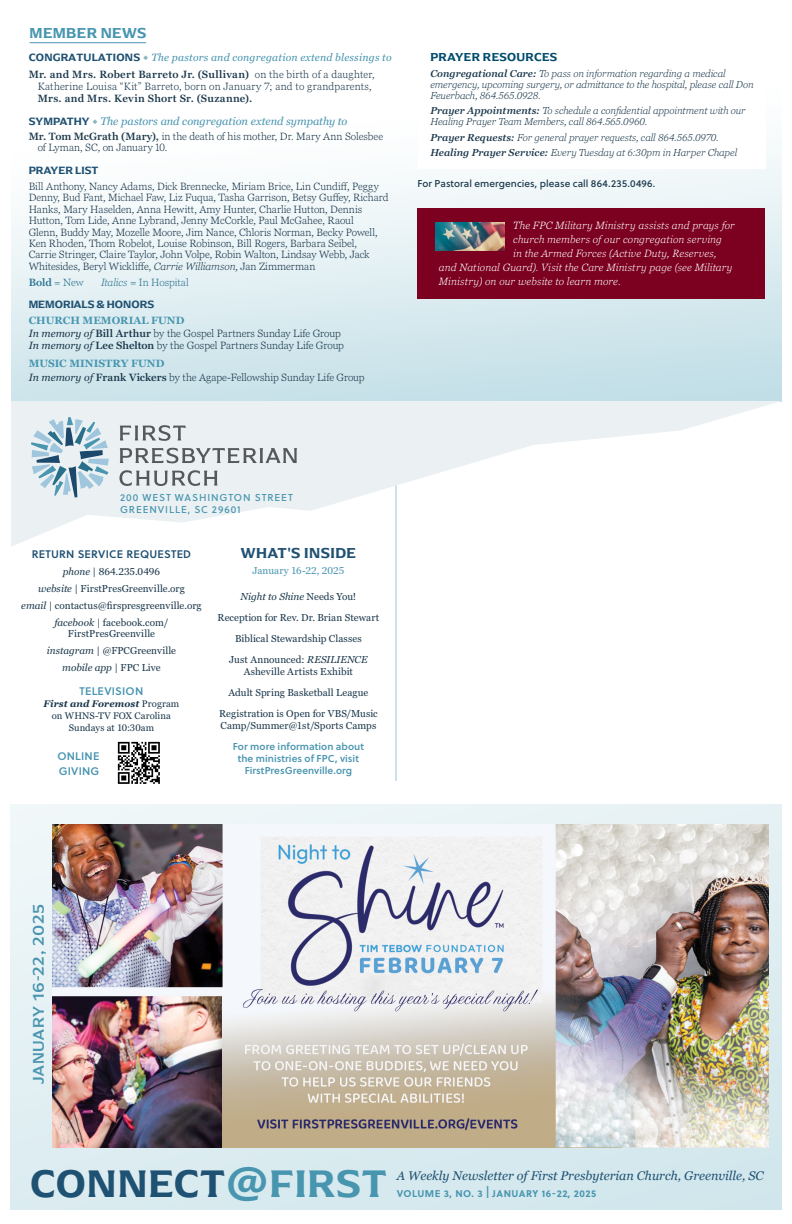
<style>
.page{position:relative;width:792px;height:1224px;background:#fff}
.page>*{position:absolute;margin:0;border:0;box-sizing:border-box;transform-origin:0 0}
.t1{font:600 40px "Arpona";letter-spacing:.025em;color:#1f5172}
.t2{font:500 16px "Arpona";letter-spacing:.03em;color:#4a95af}
.Para{font:600 15px "Arpona";letter-spacing:.03em;color:#1f5172}
.t3{font:600 15px "Arpona";letter-spacing:.025em;color:#4895b0}
.t4{font:italic 12.6px "Georgia";color:#1f5172}
.SubSubtitle{font:600 12px "Arpona";letter-spacing:.025em;color:#004b6c}
.SubSubtitle-2{font:italic 11px "Georgia Pro";letter-spacing:-.005em;color:#4895b0}
.t5{font:600 11px "Arpona";color:#1f5172}
.Subsubtitle{font:11px "Soleil Sb";letter-spacing:.02em;color:#1f5172}
.Subsubtitle-2{font:11px "Soleil Sb";letter-spacing:.02em;color:#4895b0}
.SubSubtitle-3{font:300 10.5px/11.4px "Georgia Pro";color:#1a374b}
.t6{font:italic 300 10.5px "Georgia Pro";letter-spacing:.015em;color:#fff}
.SubSubtitle-4{font:300 10.5px/12px "Georgia Pro";letter-spacing:.02em;color:#1a374b}
.SubSubtitle-5{font:italic 10.5px "Georgia Pro";letter-spacing:.02em;color:#4895b0}
.t7{font:700 10.5px "Georgia Pro";color:#4895b0}
.t8{font:300 10.5px "Georgia Pro";color:#2c7391}
.t9{font:600 10.5px "Georgia Pro";color:#2c7391}
.t10{font:italic 300 10px/11px "Georgia Pro";letter-spacing:-.005em;color:#1a374b}
.Para-2{font:10px/12px "Georgia Pro";letter-spacing:.005em;color:#1a374b;text-align:center}
.Para-3{font:10px/12px "Soleil Sb";letter-spacing:.005em;color:#4895b0;text-align:center}
.Ministry_heading{font:10px "Soleil Bk";letter-spacing:.005em;color:#19374b}
.Para-4{font:10px "Soleil Bk";letter-spacing:.09em;color:#4895b0}
.Para-5{font:italic 10px "Georgia Pro";letter-spacing:-.005em;color:#1a374b}
.Subsubtitle-3{font:10px "Georgia Pro";color:#4895b0}
.t11{font:700 9.8px "Soleil";letter-spacing:.05em;color:#4895b0}
.Para-6{font:9.5px "Georgia Pro";letter-spacing:.01em;color:#1a374b}
.Para-7{font:italic 700 9.5px "Georgia Pro";letter-spacing:.01em;color:#1a374b}
.s1{font-family:"Arpona";font-weight:600;font-style:normal;font-size:11px;color:#1f5172}
.s2{font-family:"Arpona";font-weight:600;font-style:normal;font-size:11px;color:#88b5c1}
.s3{font-weight:600}
.s4{font-family:"Arpona";font-weight:600;font-style:normal;color:#1f5172}
.s5{font-family:"Arpona";font-weight:600;font-style:normal;color:#88b5c1}
.s6{font-style:italic}
.s7{font-weight:300}
.s8{font-weight:400;font-style:italic}
.s9{font-style:normal}
.s10{font-weight:400;font-style:normal}
.s11{color:#4895b0}
.s12{font-size:11.7px}
</style>
<div class="page">
<img style="left:10px;top:805px;width:772px;height:405px">
<img style="left:11px;top:42px;width:771px;height:359px">
<hr style="left:396px;top:467px;width:1px;height:314px;background:#98c7d4">
<svg style="left:11px;top:401px;width:771px;height:150px"></svg>
<img style="left:117px;top:741px;width:43px;height:43px">
<hr style="left:30px;top:42px;width:116px;height:1px;background:#4895b0">
<svg style="left:31px;top:417px;width:78px;height:81px;background:#b7ced9"></svg>
<svg style="left:120px;top:425px;width:66px;height:16px"></svg>
<svg style="left:120px;top:448px;width:177px;height:15px;background:#b2b6b8"></svg>
<svg style="left:119px;top:470px;width:98px;height:16px;background:#babec0"></svg>
<div style="left:418px;top:209px;width:347px;height:90px;background:#7c001f"></div>
<img style="left:435px;top:222px;width:69px;height:29px">
<div style="left:418px;top:42px;width:347px;height:127px;background:#fff"></div>
<img style="left:52px;top:825px;width:716px;height:322px">
<p class="t3" style="left:30px;top:24px;width:118px">MEMBER NEWS</p>
<p class="SubSubtitle-5" style="left:29px;top:52px;width:364px"><span class="s1">CONGRATULATIONS</span> <span class="s2">•</span> The pastors and congregation extend blessings to</p>
<p class="SubSubtitle-4" style="left:38px;top:68px;width:338px;text-indent:-9px"><span class="s3">Mr. and Mrs. Robert Barreto Jr. (Sullivan)</span> on the birth of a daughter,<br>Katherine Louisa “Kit” Barreto, born on January 7; and to grandparents,<br><span class="s3">Mrs. and Mrs. Kevin Short Sr. (Suzanne).</span></p>
<p class="SubSubtitle-2" style="left:29px;top:115px;width:320px"><span class="s4">SYMPATHY</span> <span class="s5">•</span> The pastors and congregation extend sympathy to</p>
<p class="SubSubtitle-3" style="left:38px;top:131px;width:347px;text-indent:-9px"><span class="s3">Mr. Tom McGrath (Mary),</span> in the death of his mother, Dr. Mary Ann Solesbee of Lyman, SC, on January 10.</p>
<p class="t5" style="left:29px;top:164px;width:71px">PRAYER LIST</p>
<p class="SubSubtitle-3" style="left:29px;top:181px;width:362px">Bill Anthony, Nancy Adams, Dick Brennecke, Miriam Brice, Lin Cundiff, Peggy Denny, Bud Fant, Michael Faw, Liz Fuqua, Tasha Garrison, Betsy Guffey, Richard Hanks, Mary Haselden, Anna Hewitt, Amy Hunter, Charlie Hutton, Dennis Hutton, Tom Lide, Anne Lybrand, Jenny McCorkle, Paul McGahee, Raoul<br>Glenn, Buddy May, Mozelle Moore, Jim Nance, Chloris Norman, Becky Powell, Ken Rhoden, Thom Robelot, Louise Robinson, Bill Rogers, Barbara Seibel,<br>Carrie Stringer, Claire Taylor, John Volpe, Robin Walton, Lindsay Webb, Jack Whitesides, Beryl Wickliffe, <span class="s6">Carrie Williamson,</span> Jan Zimmerman</p>
<p class="t9" style="left:29px;top:276px;width:57px">Bold <span class="s7">= New</span></p>
<p class="t8" style="left:101px;top:276px;width:89px"><span class="s6">Italics</span> = In Hospital</p>
<p class="t5" style="left:29px;top:298px;width:127px">MEMORIALS &amp; HONORS</p>
<p class="t7" style="left:29px;top:315px;width:157px">CHURCH MEMORIAL FUND</p>
<p class="SubSubtitle-3" style="left:29px;top:328px;width:314px"><span class="s8">In memory of</span> <span class="s3">Bill Arthur</span> by the Gospel Partners Sunday Life Group</p>
<p class="SubSubtitle-3" style="left:29px;top:340px;width:317px"><span class="s8">In memory of</span> <span class="s3">Lee Shelton</span> by the Gospel Partners Sunday Life Group</p>
<p class="t7" style="left:29px;top:358px;width:137px">MUSIC MINISTRY FUND</p>
<p class="SubSubtitle-3" style="left:29px;top:372px;width:337px"><span class="s8">In memory of</span> <span class="s3">Frank Vickers</span> by the Agape-Fellowship Sunday Life Group</p>
<p class="SubSubtitle" style="left:430px;top:49px;width:129px">PRAYER RESOURCES</p>
<p class="t10" style="left:430px;top:68px;width:325px"><span class="s3">Congregational Care:</span> To pass on information regarding a medical emergency, upcoming surgery, or admittance to the hospital, please call Don<br>Feuerbach, 864.565.0928.</p>
<p class="t10" style="left:430px;top:105px;width:317px"><span class="s3">Prayer Appointments:</span> To schedule a confidential appointment with our<br>Healing Prayer Team Members, call 864.565.0960.</p>
<p class="t10" style="left:430px;top:132px;width:290px"><span class="s3">Prayer Requests:</span> For general prayer requests, call 864.565.0970.</p>
<p class="t10" style="left:430px;top:147px;width:308px"><span class="s3">Healing Prayer Service:</span> Every Tuesday at 6:30pm in Harper Chapel</p>
<p class="Ministry_heading" style="left:417px;top:176px;width:240px">For Pastoral emergencies, please call 864.235.0496.</p>
<p class="t6" style="left:513px;top:219px;width:223px">The FPC Military Ministry assists and prays for</p>
<p class="t6" style="left:513px;top:233px;width:210px">church members of our congregation serving</p>
<p class="t6" style="left:513px;top:247px;width:205px">in the Armed Forces (Active Duty, Reserves,</p>
<p class="t6" style="left:439px;top:261px;width:295px">and National Guard). Visit the Care Ministry page (see Military</p>
<p class="t6" style="left:439px;top:275px;width:183px">Ministry) on our website to learn more.</p>
<p class="Para-4" style="left:120px;top:489px;width:174px">200 WEST WASHINGTON STREET</p>
<p class="Para-4" style="left:120px;top:501px;width:122px">GREENVILLE, SC 29601</p>
<p class="Subsubtitle" style="left:32px;top:546px;width:161px">RETURN SERVICE REQUESTED</p>
<p class="Para-2" style="left:63px;top:566px;width:99px"><span class="s6">phone</span> | 864.235.0496</p>
<p class="Para-2" style="left:38px;top:583px;width:148px"><span class="s6">website</span> | FirstPresGreenville.org</p>
<p class="Para-2" style="left:21px;top:600px;width:182px"><span class="s6">email</span> | contactus@firspresgreenville.org</p>
<p class="Para-2" style="left:54px;top:618px;width:116px;line-height:11px"><span class="s6">facebook |</span> facebook.com/<br>FirstPresGreenville</p>
<p class="Para-2" style="left:47px;top:645px;width:131px"><span class="s6">instagram</span> | @FPCGreenville</p>
<p class="Para-5" style="left:62px;top:662px;width:100px">mobile app <span class="s9">| FPC Live</span></p>
<p class="Subsubtitle-2" style="left:80px;top:683px;width:65px">TELEVISION</p>
<p class="Para-7" style="left:44px;top:698px;width:137px">First and Foremost <span class="s10">Program</span></p>
<p class="Para-6" style="left:52px;top:710px;width:121px">on WHNS-TV FOX Carolina</p>
<p class="Para-6" style="left:69px;top:722px;width:87px">Sundays at 10:30am</p>
<p class="Subsubtitle-2" style="left:57px;top:748px;width:43px">ONLINE</p>
<p class="Subsubtitle-2" style="left:59px;top:763px;width:42px">GIVING</p>
<p class="Para" style="left:241px;top:544px;width:117px">WHAT'S INSIDE</p>
<p class="Subsubtitle-3" style="left:253px;top:565px;width:93px">January 16-22, 2025</p>
<p class="Para-5" style="left:241px;top:591px;width:117px">Night to Shine <span class="s9">Needs You!</span></p>
<p class="Para-2" style="left:218px;top:612px;width:163px">Reception for Rev. Dr. Brian Stewart</p>
<p class="Para-2" style="left:235px;top:633px;width:128px">Biblical Stewardship Classes</p>
<p class="Para-2" style="left:229px;top:654px;width:140px">Just Announced: <span class="s6">RESILIENCE<br></span>Asheville Artists Exhibit</p>
<p class="Para-2" style="left:229px;top:687px;width:141px">Adult Spring Basketball League</p>
<p class="Para-2" style="left:219px;top:708px;width:160px;text-align:left">Registration is Open for VBS/Music<br>Camp/Summer@1st/Sports Camps</p>
<p class="Para-3" style="left:233px;top:740px;width:133px">For more information about the ministries of FPC, visit<br>FirstPresGreenville.org</p>
<p class="t2" style="left:28px;top:1084px;width:182px;rotate:-90deg">JANUARY 16-22, 2025</p>
<p class="t1" style="left:30px;top:1159px;width:358px">CONNECT<span class="s11">@FIRST</span></p>
<p class="t4" style="left:397px;top:1168px;width:368px">A Weekly Newsletter of First Presbyterian Church, Greenville, SC</p>
<p class="t11" style="left:397px;top:1186px;width:201px">VOLUME 3, NO. 3 <span class="s12">|</span> JANUARY 16-22, 2025</p>
</div>
